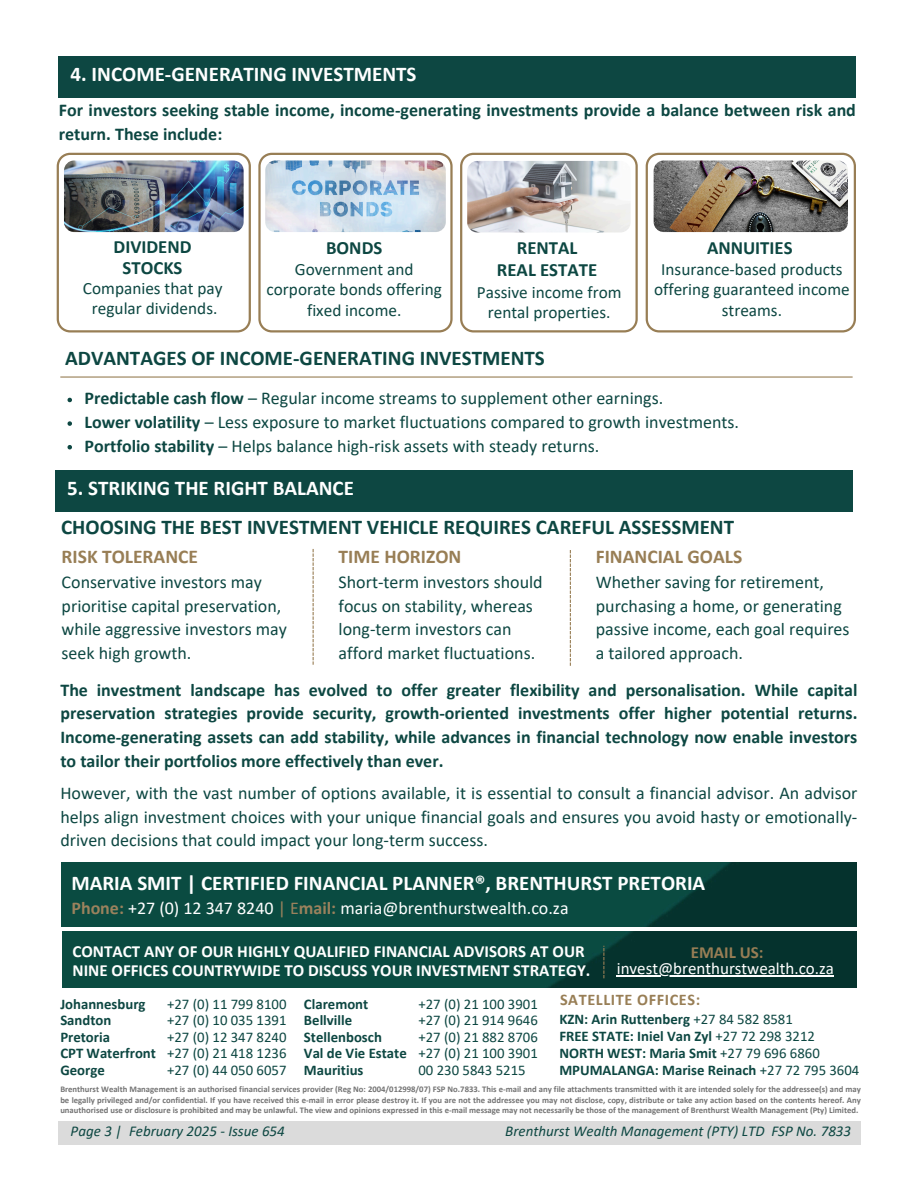
<style>
.page{position:relative;width:918px;height:1188px;background:#fff}
.page>*{position:absolute;margin:0;border:0;box-sizing:border-box;transform-origin:0 0}
.t1{font:700 21px "Calibri";color:#fff}
.t2{font:700 21px "Calibri";color:#0d4742}
.t3{font:700 19.5px "Calibri";color:#987e55}
.t4{font:700 18.75px/20.2px "Calibri";color:#0d4742;text-align:center}
.t5{font:18px/23.7px "Calibri";color:#0d4742}
.t6{font:700 18px/23.7px "Calibri";color:#0d4742}
.t7{font:18px "Calibri";color:#fff}
.t8{font:17.25px/20.2px "Calibri";color:#0d4742;text-align:center}
.t9{font:700 16.95px/19px "Calibri";color:#fff}
.t10{font:16.95px "Calibri";color:#fff}
.t11{font:700 16.95px "Calibri";color:#987e55}
.t12{font:700 16.2px "Calibri";letter-spacing:.035em;color:#987e55}
.t13{font:italic 15px "Calibri";color:#0d4742}
.t14{font:700 14.7px/16.6px "Calibri";color:#0d4742}
.t15{font:14.7px/16.6px "Calibri";color:#0d4742;text-align:justify}
.t16{font:700 8.7px/10.8px "Calibri";color:#737373;text-align:justify}
.s1{font-weight:700}
.s2{font-weight:700;color:#9b825d}
.s3{color:#9b825d}
.s4{font-weight:400}
</style>
<div class="page">
<div style="left:59px;top:56px;width:797px;height:42px;background:#0d4742"></div>
<div style="left:59px;top:1121px;width:802px;height:23px;background:#dbdbdb"></div>
<img style="left:61px;top:862px;width:796px;height:64px">
<img style="left:62px;top:931px;width:794px;height:57px">
<svg style="left:603px;top:946px;width:1px;height:32px"></svg>
<hr style="left:617px;top:976px;width:217px;height:1px;background:#fff">
<svg style="left:57px;top:153px;width:194px;height:180px"></svg>
<img style="left:64px;top:161px;width:180px;height:71px;border-radius:10px">
<svg style="left:258px;top:153px;width:195px;height:180px"></svg>
<img style="left:265px;top:161px;width:181px;height:71px;border-radius:10px">
<svg style="left:460px;top:153px;width:178px;height:180px"></svg>
<img style="left:467px;top:161px;width:164px;height:71px;border-radius:10px">
<svg style="left:646px;top:153px;width:210px;height:180px"></svg>
<img style="left:654px;top:161px;width:194px;height:71px;border-radius:10px">
<svg style="left:68px;top:398px;width:4px;height:4px"></svg>
<svg style="left:68px;top:421px;width:4px;height:5px"></svg>
<svg style="left:68px;top:445px;width:4px;height:4px"></svg>
<hr style="left:60px;top:376px;width:793px;height:2px;background:#987e55">
<div style="left:56px;top:470px;width:797px;height:41px;background:#0d4742"></div>
<svg style="left:313px;top:549px;width:1px;height:116px"></svg>
<svg style="left:570px;top:550px;width:1px;height:116px"></svg>
<h1 class="t1" style="left:71px;top:66px;width:347px">4. INCOME-GENERATING INVESTMENTS</h1>
<h1 class="t6" style="left:59px;top:100px;width:799px">For investors seeking stable income, income-generating investments provide a balance between risk and return. These include:</h1>
<p class="t4" style="left:114px;top:239px;width:79px">DIVIDEND<br>STOCKS</p>
<p class="t8" style="left:83px;top:280px;width:141px">Companies that pay</p>
<p class="t8" style="left:92px;top:300px;width:127px">regular dividends.</p>
<h4 class="t4" style="left:326px;top:239px;width:58px">BONDS</h4>
<p class="t8" style="left:267px;top:261px;width:177px">Government and corporate bonds offering fixed income.</p>
<p class="t4" style="left:497px;top:238px;width:102px;line-height:22.5px">RENTAL<br>REAL ESTATE</p>
<p class="t8" style="left:477px;top:283px;width:146px">Passive income from rental properties.</p>
<h2 class="t2" style="left:65px;top:350px;width:481px">ADVANTAGES OF INCOME-GENERATING INVESTMENTS</h2>
<p class="t4" style="left:707px;top:239px;width:87px">ANNUITIES</p>
<p class="t8" style="left:654px;top:261px;width:197px">Insurance-based products offering guaranteed income streams.</p>
<p class="t5" style="left:85px;top:388px;width:580px"><span class="s1">Predictable cash flow</span> – Regular income streams to supplement other earnings.</p>
<h2 class="t5" style="left:85px;top:412px;width:656px"><span class="s1">Lower volatility</span> – Less exposure to market fluctuations compared to growth investments.</h2>
<p class="t5" style="left:85px;top:435px;width:516px"><span class="s1">Portfolio stability</span> – Helps balance high-risk assets with steady returns.</p>
<h4 class="t1" style="left:67px;top:479px;width:288px">5. STRIKING THE RIGHT BALANCE</h4>
<h5 class="t2" style="left:61px;top:518px;width:674px">CHOOSING THE BEST INVESTMENT VEHICLE REQUIRES CAREFUL ASSESSMENT</h5>
<p class="t3" style="left:62px;top:549px;width:138px">RISK TOLERANCE</p>
<p class="t5" style="left:62px;top:572px;width:227px">Conservative investors may prioritise capital preservation, while aggressive investors may seek high growth.</p>
<p class="t3" style="left:596px;top:549px;width:148px">FINANCIAL GOALS</p>
<p class="t5" style="left:596px;top:572px;width:255px">Whether saving for retirement, purchasing a home, or generating passive income, each goal requires a tailored approach.</p>
<h6 class="t6" style="left:60px;top:679px;width:799px;text-align:justify">The investment landscape has evolved to offer greater flexibility and personalisation. While capital preservation strategies provide security, growth-oriented investments offer higher potential returns.<br>Income-generating assets can add stability, while advances in financial technology now enable investors to tailor their portfolios more effectively than ever.</h6>
<h5 class="t5" style="left:60px;top:783px;width:799px;text-align:justify">However, with the vast number of options available, it is essential to consult a financial advisor. An advisor helps align investment choices with your unique financial goals and ensures you avoid hasty or emotionally&shy;driven decisions that could impact your long-term success.</h5>
<p class="t3" style="left:339px;top:549px;width:124px">TIME HORIZON</p>
<p class="t5" style="left:339px;top:572px;width:206px">Short-term investors should focus on stability, whereas long-term investors can afford market fluctuations.</p>
<p class="t1" style="left:71px;top:874px;width:635px">MARIA SMIT | CERTIFIED FINANCIAL PLANNER®, BRENTHURST PRETORIA</p>
<h1 class="t7" style="left:71px;top:901px;width:499px"><span class="s2">Phone:</span> +27 (0) 12 347 8240 <span class="s3">| E</span><span class="s2">mail:</span> maria@brenthurstwealth.co.za</h1>
<h3 class="t9" style="left:73px;top:943px;width:519px">CONTACT ANY OF OUR HIGHLY QUALIFIED FINANCIAL ADVISORS AT OUR<br>NINE OFFICES COUNTRYWIDE TO DISCUSS YOUR INVESTMENT STRATEGY.</h3>
<p class="t11" style="left:691px;top:945px;width:74px">EMAIL US:</p>
<h4 class="t10" style="left:617px;top:962px;width:219px">invest@brenthurstwealth.co.za</h4>
<p class="t12" style="left:560px;top:993px;width:142px">SATELLITE OFFICES:</p>
<p class="t14" style="left:559px;top:1012px;width:302px">KZN: Arin Ruttenberg <span class="s4">+27 84 582 8581<br></span>FREE STATE: Iniel Van Zyl <span class="s4">+27 72 298 3212<br></span>NORTH WEST: Maria Smit <span class="s4">+27 79 696 6860<br></span>MPUMALANGA: Marise Reinach <span class="s4">+27 72 795 3604</span></p>
<p class="t14" style="left:60px;top:997px;width:97px">Johannesburg<br>Sandton<br>Pretoria<br>CPT Waterfront<br>George</p>
<p class="t15" style="left:167px;top:997px;width:121px">+27 (0) 11 799 8100 +27 (0) 10 035 1391 +27 (0) 12 347 8240 +27 (0) 21 418 1236 +27 (0) 44 050 6057</p>
<p class="t14" style="left:304px;top:997px;width:104px">Claremont<br>Bellville<br>Stellenbosch<br>Val de Vie Estate<br>Mauritius</p>
<h1 class="t15" style="left:418px;top:997px;width:121px">+27 (0) 21 100 3901 +27 (0) 21 914 9646 +27 (0) 21 882 8706 +27 (0) 21 100 3901<br>00 230 5843 5215</h1>
<p class="t16" style="left:60px;top:1084px;width:802px">Brenthurst Wealth Management is an authorised financial services provider (Reg No: 2004/012998/07) FSP No.7833. This e-mail and any file attachments transmitted with it are intended solely for the addressee(s) and may be legally privileged and/or confidential. If you have received this e-mail in error please destroy it. If you are not the addressee you may not disclose, copy, distribute or take any action based on the contents hereof. Any unauthorised use or disclosure is prohibited and may be unlawful. The view and opinions expressed in this e-mail message may not necessarily be those of the management of Brenthurst Wealth Management (Pty) Limited.</p>
<p class="t13" style="left:71px;top:1124px;width:216px">Page 3 | February 2025 - Issue 654</p>
<h4 class="t13" style="left:505px;top:1124px;width:347px">Brenthurst Wealth Management (PTY) LTD FSP No. 7833</h4>
</div>
